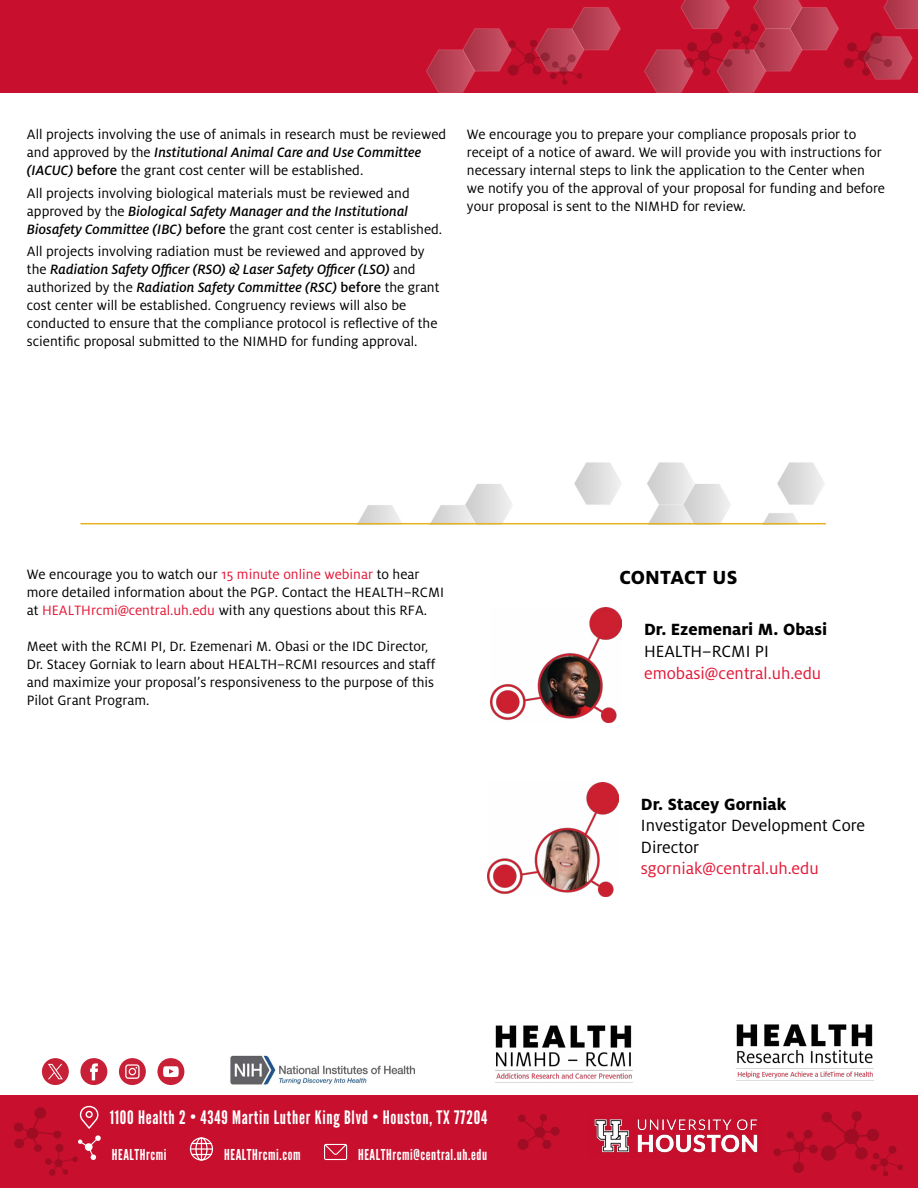
<style>
.page{position:relative;width:918px;height:1188px;background:#fff}
.page>*{position:absolute;margin:0;border:0;box-sizing:border-box;transform-origin:0 0}
.t1{font:800 21px "Milo OT";letter-spacing:.01em;color:#000}
.t2{font:18.6px "League Gothic";letter-spacing:.04em;color:#fff}
.t3{font:18px/21.6px "Milo OT";color:#000}
.t4{font:18px "Milo OT";color:#e31837}
.t5{font:800 18px "Milo OT";color:#000}
.t6{font:15px/18px "Milo OT";color:#000}
.t7{font:15px "League Gothic";letter-spacing:.04em;color:#fff}
.s1{font-weight:500;font-style:italic}
.s2{font-weight:500}
.s3{color:#e31837}
</style>
<div class="page">
<div style="left:0;top:0;width:918px;height:93px;background:#c8102e"></div>
<img style="left:426px;top:0;width:492px;height:92px">
<svg style="left:843px;top:32px;width:50px;height:44px"></svg>
<svg style="left:508px;top:40px;width:75px;height:45px"></svg>
<svg style="left:683px;top:23px;width:82px;height:53px"></svg>
<div style="left:0;top:1095px;width:918px;height:93px;background:#c8102e"></div>
<img style="left:594px;top:1119px;width:164px;height:34px">
<svg style="left:518px;top:1114px;width:42px;height:36px"></svg>
<svg style="left:773px;top:1111px;width:130px;height:65px"></svg>
<svg style="left:13px;top:1105px;width:88px;height:71px"></svg>
<svg style="left:324px;top:1144px;width:23px;height:16px"></svg>
<svg style="left:190px;top:1137px;width:23px;height:24px"></svg>
<img style="left:357px;top:462px;width:468px;height:61px">
<hr style="left:80px;top:523px;width:746px;height:1px;background:#e7b222">
<svg style="left:42px;top:1058px;width:27px;height:27px"></svg>
<svg style="left:80px;top:1058px;width:27px;height:27px"></svg>
<svg style="left:157px;top:1058px;width:27px;height:27px"></svg>
<svg style="left:119px;top:1058px;width:27px;height:27px"></svg>
<img style="left:490px;top:608px;width:131px;height:115px">
<img style="left:495px;top:1025px;width:138px;height:58px">
<img style="left:736px;top:1024px;width:138px;height:57px">
<img style="left:230px;top:1055px;width:185px;height:30px">
<img style="left:487px;top:782px;width:131px;height:115px">
<p class="t6" style="left:27px;top:126px;width:421px">All projects involving the use of animals in research must be reviewed and approved by the <span class="s1">Institutional Animal Care and Use Committee (IACUC)</span> <span class="s2">before</span> the grant cost center will be established.</p>
<p class="t6" style="left:27px;top:184px;width:417px">All projects involving biological materials must be reviewed and approved by the <span class="s1">Biological Safety Manager and the Institutional<br>Biosafety Committee (IBC)</span> <span class="s2">before</span> the grant cost center is established.</p>
<p class="t6" style="left:27px;top:243px;width:414px">All projects involving radiation must be reviewed and approved by the <span class="s1">Radiation Safety Officer (RSO) &amp; Laser Safety Officer (LSO)</span> and authorized by the <span class="s1">Radiation Safety Committee (RSC)</span> <span class="s2">before</span> the grant cost center will be established. Congruency reviews will also be conducted to ensure that the compliance protocol is reflective of the scientific proposal submitted to the NIMHD for funding approval.</p>
<p class="t6" style="left:467px;top:126px;width:420px">We encourage you to prepare your compliance proposals prior to receipt of a notice of award. We will provide you with instructions for necessary internal steps to link the application to the Center when we notify you of the approval of your proposal for funding and before your proposal is sent to the NIMHD for review.</p>
<p class="t6" style="left:27px;top:565px;width:394px">We encourage you to watch our <span class="s3">15 minute online webinar</span> to hear</p>
<h1 class="t1" style="left:619px;top:565px;width:119px">CONTACT US</h1>
<p class="t6" style="left:27px;top:583px;width:419px">more detailed information about the PGP. Contact the HEALTH–RCMI at <span class="s3">HEALTHrcmi@central.uh.edu</span> with any questions about this RFA.</p>
<p class="t6" style="left:27px;top:637px;width:410px">Meet with the RCMI PI, Dr. Ezemenari M. Obasi or the IDC Director, Dr. Stacey Gorniak to learn about HEALTH–RCMI resources and staff and maximize your proposal’s responsiveness to the purpose of this Pilot Grant Program.</p>
<p class="t5" style="left:644px;top:620px;width:185px">Dr. Ezemenari M. Obasi</p>
<p class="t3" style="left:644px;top:641px;width:126px">HEALTH–RCMI PI</p>
<p class="t4" style="left:644px;top:663px;width:179px">emobasi@central.uh.edu</p>
<p class="t2" style="left:110px;top:1106px;width:379px">1100 Health 2 • 4349 Martin Luther King Blvd • Houston, TX 77204</p>
<p class="t7" style="left:112px;top:1146px;width:56px">HEALTHrcmi</p>
<p class="t7" style="left:224px;top:1146px;width:78px">HEALTHrcmi.com</p>
<p class="t7" style="left:358px;top:1146px;width:131px">HEALTHrcmi@central.uh.edu</p>
<p class="t5" style="left:641px;top:794px;width:147px">Dr. Stacey Gorniak</p>
<p class="t3" style="left:641px;top:815px;width:226px">Investigator Development Core<br>Director</p>
<p class="t4" style="left:641px;top:859px;width:179px">sgorniak@central.uh.edu</p>
</div>
